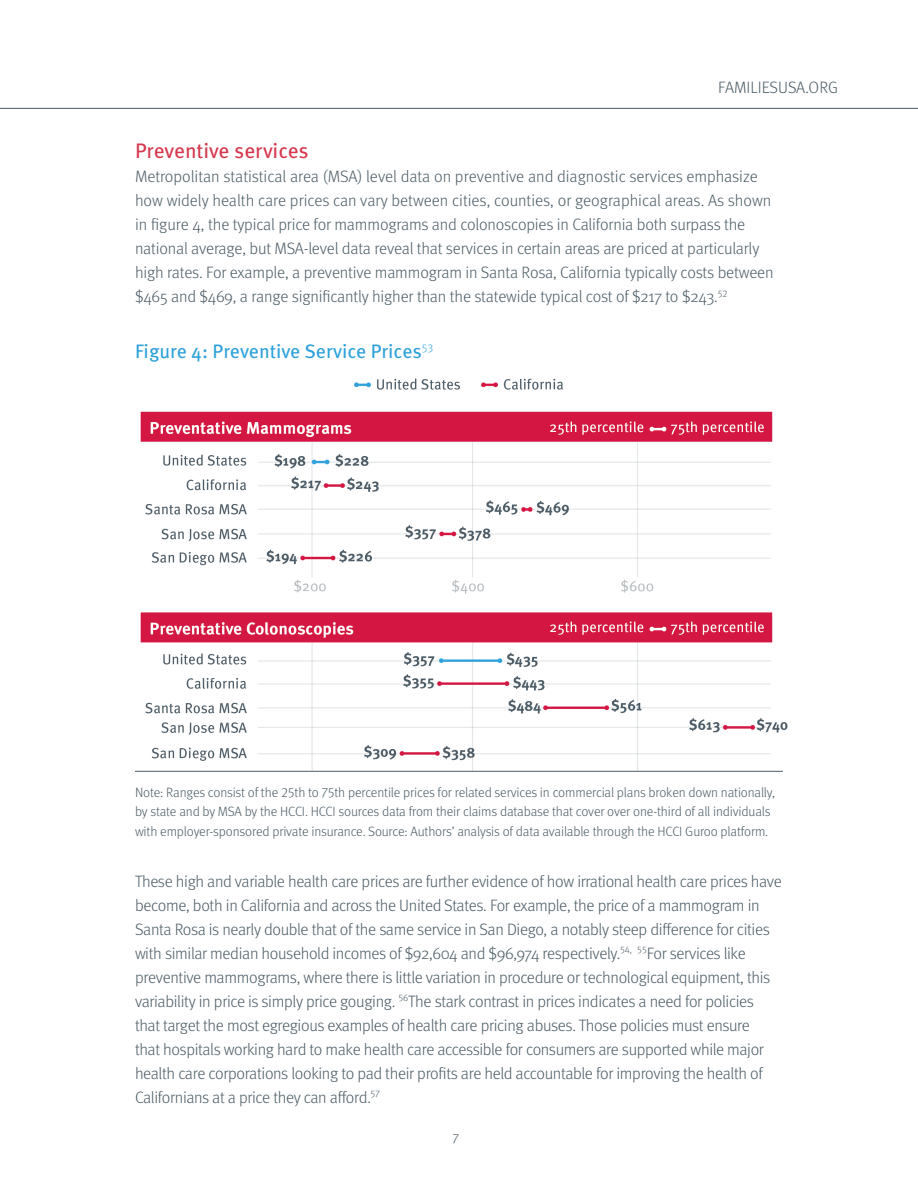
<style>
.page{position:relative;width:918px;height:1188px;background:#fff}
.page>*{position:absolute;margin:0;border:0;box-sizing:border-box;transform-origin:0 0}
.t1{font:21px "Meta OT";color:#d6374d}
.TABLE_AND_CHART_HEADER{font:19.5px "Meta OT";color:#2ca1da}
.t2{font:300 16.5px/24px "Meta OT";letter-spacing:-.02em;color:#4b5c65}
.t3{font:300 16.5px "Meta OT";color:#4b5c65}
.ENDNOTES_FOOTNOTES_NOTES{font:300 13.5px/19.5px "Meta OT";letter-spacing:-.01em;color:#4b5c65}
</style>
<div class="page">
<hr style="left:0;top:108px;width:918px;height:1px;background:#4b5c65">
<img style="left:135px;top:378px;width:653px;height:393px">
<hr style="left:135px;top:771px;width:648px;height:1px;background:#4b5c65">
<p class="t3" style="left:718px;top:78px;width:122px">FAMILIESUSA.ORG</p>
<h2 class="t1" style="left:135px;top:138px;width:175px">Preventive services</h2>
<p class="t2" style="left:135px;top:165px;width:640px">Metropolitan statistical area (MSA) level data on preventive and diagnostic services emphasize how widely health care prices can vary between cities, counties, or geographical areas. As shown in figure 4, the typical price for mammograms and colonoscopies in California both surpass the national average, but MSA-level data reveal that services in certain areas are priced at particularly high rates. For example, a preventive mammogram in Santa Rosa, California typically costs between $465 and $469, a range significantly higher than the statewide typical cost of $217 to $243.<sup>52</sup></p>
<p class="TABLE_AND_CHART_HEADER" style="left:135px;top:340px;width:300px">Figure 4: Preventive Service Prices<sup>53</sup></p>
<p class="ENDNOTES_FOOTNOTES_NOTES" style="left:135px;top:783px;width:642px">Note: Ranges consist of the 25th to 75th percentile prices for related services in commercial plans broken down nationally, by state and by MSA by the HCCI. HCCI sources data from their claims database that cover over one-third of all individuals with employer-sponsored private insurance. Source: Authors’ analysis of data available through the HCCI Guroo platform.</p>
<p class="t2" style="left:135px;top:869px;width:648px">These high and variable health care prices are further evidence of how irrational health care prices have become, both in California and across the United States. For example, the price of a mammogram in Santa Rosa is nearly double that of the same service in San Diego, a notably steep difference for cities with similar median household incomes of $92,604 and $96,974 respectively.<sup>54,</sup> <sup>55</sup>For services like preventive mammograms, where there is little variation in procedure or technological equipment, this variability in price is simply price gouging. <sup>56</sup>The stark contrast in prices indicates a need for policies that target the most egregious examples of health care pricing abuses. Those policies must ensure<br>that hospitals working hard to make health care accessible for consumers are supported while major health care corporations looking to pad their profits are held accountable for improving the health of Californians at a price they can afford.<sup>57</sup></p>
<p class="ENDNOTES_FOOTNOTES_NOTES" style="left:453px;top:1129px;width:8px">7</p>
</div>
